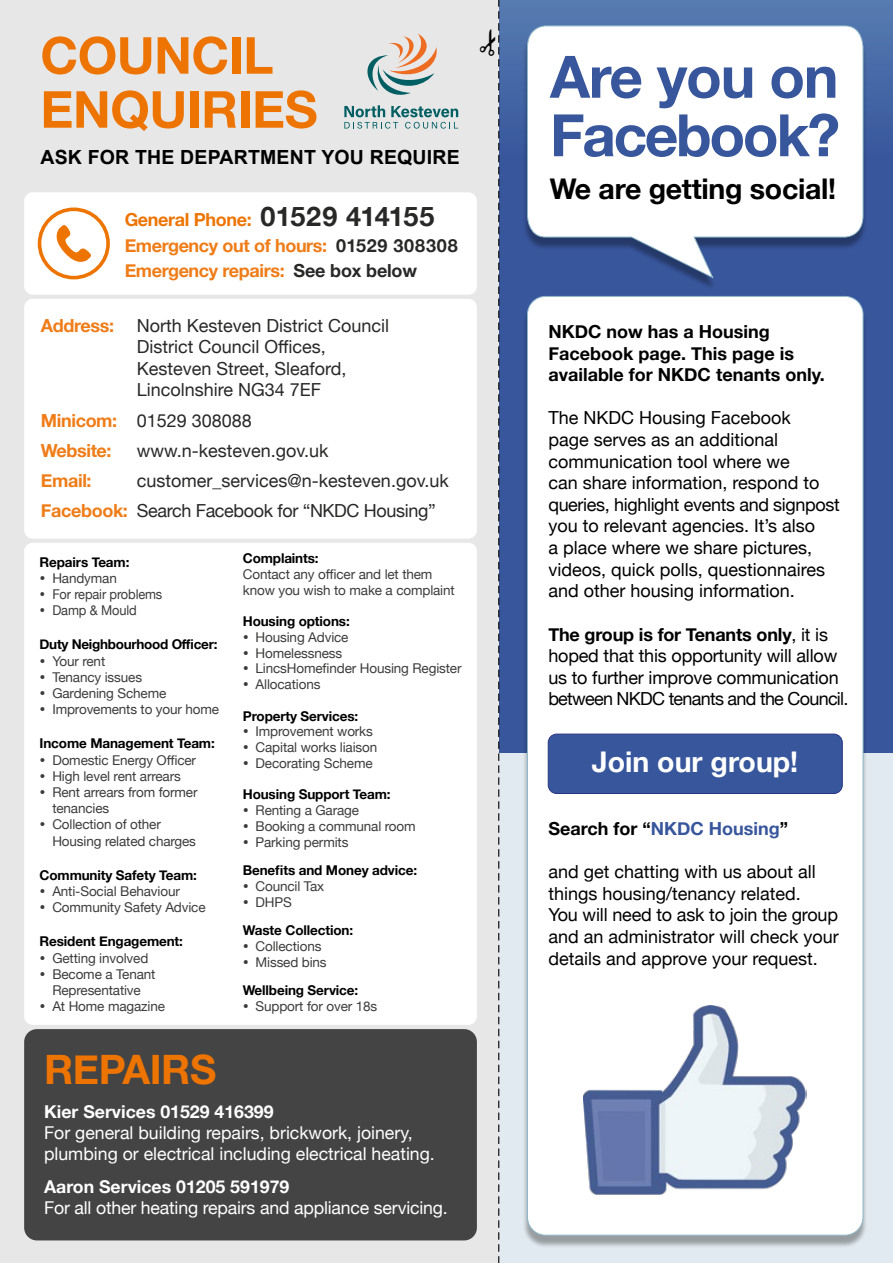
<style>
.page{position:relative;width:893px;height:1263px;background:#fff}
.page>*{position:absolute;margin:0;border:0;box-sizing:border-box;transform-origin:0 0}
.t1{font:700 58.5px/58.5px "Helvetica Neue";letter-spacing:-.04em;color:#38569c}
.t2{font:700 51px/54px "Helvetica Neue";letter-spacing:-.01em;color:#ee7402}
.t3{font:700 48px "Menlo";color:#000}
.t4{font:700 40.5px "Helvetica Neue";letter-spacing:-.01em;color:#ee7402}
.t5{font:700 28.5px "Helvetica Neue";letter-spacing:-.01em;color:#000}
.t6{font:700 28.5px "Helvetica Neue";color:#fff}
.t7{font:700 19.5px "Arial";letter-spacing:.01em;color:#000}
.t8{font:18px/21.6px "Helvetica Neue";color:#000}
.t9{font:18px/21.6px "Helvetica Neue";color:#282827}
.t10{font:700 18px/25.5px "Helvetica Neue";letter-spacing:-.02em;color:#ef7c17}
.t11{font:700 18px/21.6px "Helvetica Neue";color:#000}
.t12{font:17.7px/21px "Helvetica Neue";color:#fff}
.t13{font:700 17.7px "Helvetica Neue";color:#fff}
.t14{font:13.5px/16.2px "Helvetica Neue";letter-spacing:-.01em;color:#3c3c3b}
.t15{font:700 13.5px/28.5px "Helvetica Neue";letter-spacing:-.01em;color:#000}
.t16{font:13.5px "Helvetica Neue";letter-spacing:-.01em;color:#3c3c3b;scale:.95 1}
.s1{color:#ee7402}
.s2{font-size:27px;color:#282827}
.s3{color:#282827}
.s4{font-weight:400;color:#282827}
.s5{font-weight:700;color:#ef7c17}
.s6{color:#3c3c3b}
.s7{font-weight:400;color:#3c3c3b}
.s8{font-weight:700}
.s9{color:#38569c}
</style>
<div class="page">
<div style="left:499px;top:478px;width:394px;height:785px;background:#e1eaf0"></div>
<svg style="left:499px;top:0;width:394px;height:752px;background:#3f5fa0"></svg>
<div style="left:0;top:0;width:499px;height:1263px;background:#e7e7e7"></div>
<div style="left:24px;top:1029px;width:453px;height:211px;background:#454444;border-radius:13px"></div>
<div style="left:24px;top:543px;width:453px;height:482px;background:#fff;border-radius:9px"></div>
<div style="left:24px;top:192px;width:453px;height:103px;background:#fff;border-radius:9px"></div>
<div style="left:24px;top:299px;width:453px;height:240px;background:#fff;border-radius:9px"></div>
<svg style="left:344px;top:105px;width:114px;height:24px"></svg>
<svg style="left:367px;top:34px;width:70px;height:61px"></svg>
<svg style="left:38px;top:207px;width:72px;height:72px"></svg>
<svg style="left:498px;top:0;width:1px;height:1263px"></svg>
<div style="left:523px;top:30px;width:345px;height:260px;background:#000;opacity:.33"></div>
<svg style="left:527px;top:26px;width:336px;height:252px"></svg>
<div style="left:523px;top:300px;width:345px;height:948px;background:#000;opacity:.33"></div>
<div style="left:527px;top:296px;width:336px;height:939px;background:#fff;border-radius:18px"></div>
<img style="left:584px;top:1005px;width:223px;height:190px">
<div style="left:548px;top:734px;width:294px;height:59px;background:#38569c;border-radius:9px"></div>
<div style="left:548px;top:734px;width:295px;height:60px;border:1px solid #283583;border-radius:9px"></div>
<h2 class="t2" style="left:40px;top:30px;width:279px">COUNCIL<br>ENQUIRIES</h2>
<h3 class="t7" style="left:40px;top:144px;width:421px">ASK FOR THE DEPARTMENT YOU REQUIRE</h3>
<h3 class="t10" style="left:125px;top:208px;width:335px"><span class="s1">General Phone:</span> <span class="s2">01529 414155<br></span>Emergency out of hours: <span class="s3">01529 308308<br></span>Emergency repairs: <span class="s3">See box below</span></h3>
<h3 class="t10" style="left:41px;top:313px;width:75px">Address:</h3>
<h3 class="t9" style="left:137px;top:315px;width:254px">North Kesteven District Council<br>District Council Offices,<br>Kesteven Street, Sleaford,<br>Lincolnshire NG34 7EF</h3>
<h3 class="t10" style="left:41px;top:405px;width:213px;line-height:30.2px">Minicom: <span class="s4">01529 308088<br></span>Website:</h3>
<h3 class="t9" style="left:137px;top:440px;width:193px">www.n-kesteven.gov.uk</h3>
<h3 class="t9" style="left:41px;top:466px;width:409px;line-height:30.2px;text-indent:96px">customer_services@n-kesteven.gov.uk<br><span class="s5">Facebook:</span> Search Facebook for “NKDC Housing”</h3>
<h3 class="t10" style="left:41px;top:468px;width:52px">Email:</h3>
<p class="t15" style="left:40px;top:548px;width:91px">Repairs Team:</p>
<p class="t14" style="left:40px;top:571px;width:79px">• Handyman</p>
<p class="t16" style="left:40px;top:584px;width:131px">• For repair problems</p>
<p class="t16" style="left:40px;top:601px;width:104px">• Damp &amp; Mould</p>
<p class="t15" style="left:40px;top:631px;width:179px">Duty Neighbourhood Officer:</p>
<p class="t14" style="left:40px;top:653px;width:67px">• Your rent</p>
<p class="t14" style="left:40px;top:670px;width:104px">• Tenancy issues</p>
<p class="t14" style="left:40px;top:686px;width:128px">• Gardening Scheme</p>
<p class="t14" style="left:40px;top:702px;width:181px">• Improvements to your home</p>
<p class="t15" style="left:40px;top:730px;width:177px">Income Management Team:</p>
<p class="t14" style="left:40px;top:752px;width:158px">• Domestic Energy Officer</p>
<p class="t14" style="left:40px;top:769px;width:143px">• High level rent arrears</p>
<p class="t14" style="left:52px;top:785px;width:147px;text-indent:-13px">• Rent arrears from former tenancies</p>
<p class="t14" style="left:52px;top:817px;width:145px;text-indent:-13px">• Collection of other<br>Housing related charges</p>
<p class="t15" style="left:40px;top:861px;width:159px">Community Safety Team:</p>
<p class="t14" style="left:40px;top:884px;width:142px">• Anti-Social Behaviour</p>
<p class="t14" style="left:40px;top:900px;width:168px">• Community Safety Advice</p>
<p class="t15" style="left:40px;top:928px;width:145px">Resident Engagement:</p>
<p class="t14" style="left:40px;top:950px;width:110px">• Getting involved</p>
<p class="t14" style="left:40px;top:967px;width:117px;text-align:center">• Become a Tenant<br>Representative</p>
<p class="t14" style="left:40px;top:999px;width:127px">• At Home magazine</p>
<p class="t15" style="left:243px;top:544px;width:77px">Complaints:</p>
<p class="t14" style="left:243px;top:567px;width:213px;line-height:15.8px">Contact any officer and let them know you wish to make a complaint</p>
<p class="t15" style="left:243px;top:607px;width:108px">Housing options:</p>
<p class="t14" style="left:243px;top:630px;width:107px">• Housing Advice</p>
<p class="t14" style="left:243px;top:645px;width:101px">• Homelessness</p>
<p class="t14" style="left:243px;top:661px;width:220px">• LincsHomefinder Housing Register</p>
<p class="t14" style="left:243px;top:677px;width:79px">• Allocations</p>
<p class="t15" style="left:243px;top:702px;width:117px">Property Services:</p>
<p class="t14" style="left:243px;top:724px;width:132px">• Improvement works</p>
<p class="t14" style="left:243px;top:740px;width:136px">• Capital works liaison</p>
<p class="t14" style="left:243px;top:756px;width:131px">• Decorating Scheme</p>
<p class="t15" style="left:243px;top:781px;width:149px">Housing Support Team:</p>
<p class="t14" style="left:243px;top:803px;width:118px">• Renting a Garage</p>
<p class="t14" style="left:243px;top:819px;width:174px">• Booking a communal room</p>
<p class="t15" style="left:243px;top:828px;width:176px"><span class="s6">•</span> <span class="s7">Parking permits<br></span>Benefits and Money advice:</p>
<p class="t14" style="left:243px;top:879px;width:83px">• Council Tax</p>
<p class="t15" style="left:243px;top:888px;width:112px"><span class="s6">•</span> <span class="s7">DHPS<br></span>Waste Collection:</p>
<p class="t14" style="left:243px;top:939px;width:80px">• Collections</p>
<p class="t15" style="left:243px;top:948px;width:117px"><span class="s6">•</span> <span class="s7">Missed bins<br></span>Wellbeing Service:</p>
<p class="t14" style="left:243px;top:999px;width:136px">• Support for over 18s</p>
<h3 class="t4" style="left:44px;top:1037px;width:174px">REPAIRS</h3>
<h3 class="t13" style="left:44px;top:1097px;width:231px">Kier Services 01529 416399</h3>
<h3 class="t12" style="left:44px;top:1123px;width:392px">For general building repairs, brickwork, joinery, plumbing or electrical including electrical heating.</h3>
<h3 class="t13" style="left:44px;top:1173px;width:247px">Aaron Services 01205 591979</h3>
<h3 class="t12" style="left:44px;top:1198px;width:405px">For all other heating repairs and appliance servicing.</h3>
<h3 class="t3" style="left:453px;top:57px;width:30px;rotate:-90deg">✁</h3>
<h1 class="t1" style="left:550px;top:49px;width:292px">Are you on<br>Facebook?</h1>
<h3 class="t5" style="left:550px;top:166px;width:288px">We are getting social!</h3>
<h3 class="t11" style="left:548px;top:321px;width:278px">NKDC now has a Housing<br>Facebook page. This page is available for NKDC tenants only.</h3>
<p class="t8" style="left:548px;top:408px;width:293px">The NKDC Housing Facebook<br>page serves as an additional communication tool where we<br>can share information, respond to queries, highlight events and signpost you to relevant agencies. It’s also<br>a place where we share pictures, videos, quick polls, questionnaires and other housing information.</p>
<h3 class="t8" style="left:548px;top:624px;width:302px"><span class="s8">The group is for Tenants only</span>, it is hoped that this opportunity will allow us to further improve communication between NKDC tenants and the Council.</h3>
<h3 class="t6" style="left:592px;top:739px;width:208px">Join our group!</h3>
<h3 class="t11" style="left:548px;top:818px;width:241px">Search for “<span class="s9">NKDC Housing</span>”</h3>
<h3 class="t8" style="left:548px;top:862px;width:292px">and get chatting with us about all things housing/tenancy related.<br>You will need to ask to join the group and an administrator will check your details and approve your request.</h3>
</div>
